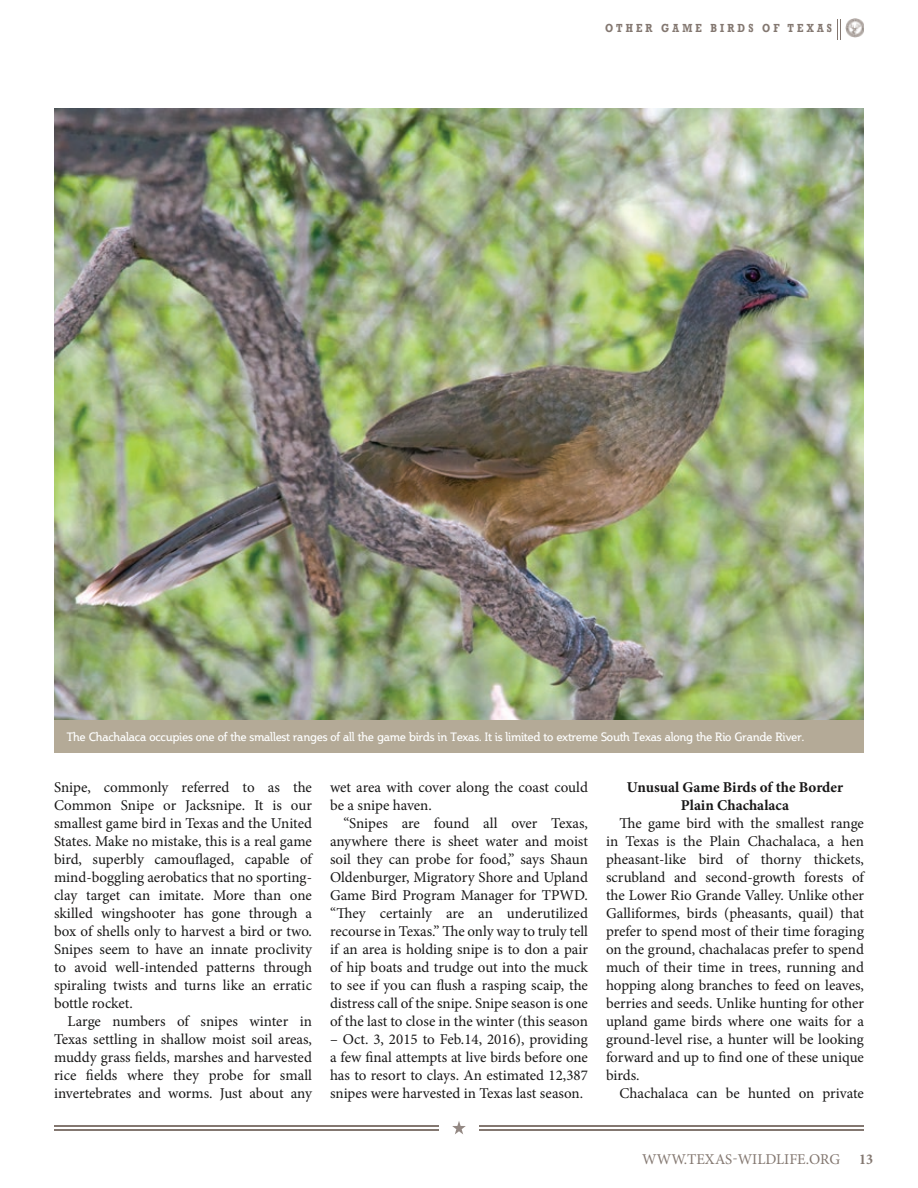
<style>
.page{position:relative;width:918px;height:1188px;background:#fff}
.page>*{position:absolute;margin:0;border:0;box-sizing:border-box;transform-origin:0 0}
.t1{font:15px/18px "Minion Pro";letter-spacing:-.005em;color:#181717;text-align:justify}
.t2{font:700 15px/18px "Minion Pro";color:#181717;text-align:center}
.t3{font:15px "Minion Pro";color:#837770}
.t4{font:700 condensed 15px "Minion Pro";color:#837770}
.t5{font:12px "Steinem";letter-spacing:-.01em;color:#fff}
.t6{font:700 12px "Rockwell";letter-spacing:.325em;color:#837770;scale:.8 1}
</style>
<div class="page">
<svg style="left:452px;top:1121px;width:14px;height:13px"></svg>
<hr style="left:479px;top:1125px;width:385px;height:1px;background:#837770">
<hr style="left:479px;top:1130px;width:385px;height:1px;background:#837770">
<hr style="left:54px;top:1125px;width:385px;height:1px;background:#837770">
<hr style="left:54px;top:1130px;width:385px;height:1px;background:#837770">
<svg style="left:837px;top:19px;width:4px;height:20px"></svg>
<img style="left:845px;top:19px;width:19px;height:19px">
<img style="left:54px;top:108px;width:810px;height:612px">
<div style="left:54px;top:720px;width:810px;height:33px;background:#b4aa97"></div>
<p class="t6" style="left:605px;top:21px;width:285px">OTHER GAME BIRDS OF TEXAS</p>
<p class="t5" style="left:67px;top:730px;width:739px">The Chachalaca occupies one of the smallest ranges of all the game birds in Texas. It is limited to extreme South Texas along the Rio Grande River.</p>
<p class="t1" style="left:54px;top:778px;width:260px">Snipe, commonly referred to as the Common Snipe or Jacksnipe. It is our smallest game bird in Texas and the United States. Make no mistake, this is a real game bird, superbly camouflaged, capable of mind-boggling aerobatics that no sporting&shy;clay target can imitate. More than one skilled wingshooter has gone through a box of shells only to harvest a bird or two.<br>Snipes seem to have an innate proclivity to avoid well-intended patterns through spiraling twists and turns like an erratic bottle rocket.</p>
<p class="t1" style="left:54px;top:1012px;width:260px;text-indent:14px">Large numbers of snipes winter in Texas settling in shallow moist soil areas, muddy grass fields, marshes and harvested rice fields where they probe for small invertebrates and worms. Just about any</p>
<p class="t1" style="left:330px;top:778px;width:259px">wet area with cover along the coast could be a snipe haven.</p>
<p class="t1" style="left:330px;top:814px;width:260px;text-indent:14px">“Snipes are found all over Texas, anywhere there is sheet water and moist soil they can probe for food,” says Shaun Oldenburger, Migratory Shore and Upland Game Bird Program Manager for TPWD. “They certainly are an underutilized recourse in Texas.” The only way to truly tell if an area is holding snipe is to don a pair of hip boats and trudge out into the muck to see if you can flush a rasping scaip, the distress call of the snipe. Snipe season is one of the last to close in the winter (this season</p>
<p class="t1" style="left:330px;top:1030px;width:260px">– Oct. 3, 2015 to Feb.14, 2016), providing a few final attempts at live birds before one has to resort to clays. An estimated 12,387 snipes were harvested in Texas last season.</p>
<p class="t2" style="left:627px;top:778px;width:218px">Unusual Game Birds of the Border<br>Plain Chachalaca</p>
<p class="t1" style="left:606px;top:814px;width:260px;text-indent:14px">The game bird with the smallest range in Texas is the Plain Chachalaca, a hen pheasant-like bird of thorny thickets, scrubland and second-growth forests of the Lower Rio Grande Valley. Unlike other Galliformes, birds (pheasants, quail) that prefer to spend most of their time foraging on the ground, chachalacas prefer to spend much of their time in trees, running and hopping along branches to feed on leaves, berries and seeds. Unlike hunting for other upland game birds where one waits for a ground-level rise, a hunter will be looking forward and up to find one of these unique birds.</p>
<p class="t1" style="left:620px;top:1084px;width:246px">Chachalaca can be hunted on private</p>
<p class="t3" style="left:642px;top:1149px;width:199px">WWW.TEXAS-WILDLIFE.ORG</p>
<p class="t4" style="left:859px;top:1149px;width:15px">13</p>
</div>
